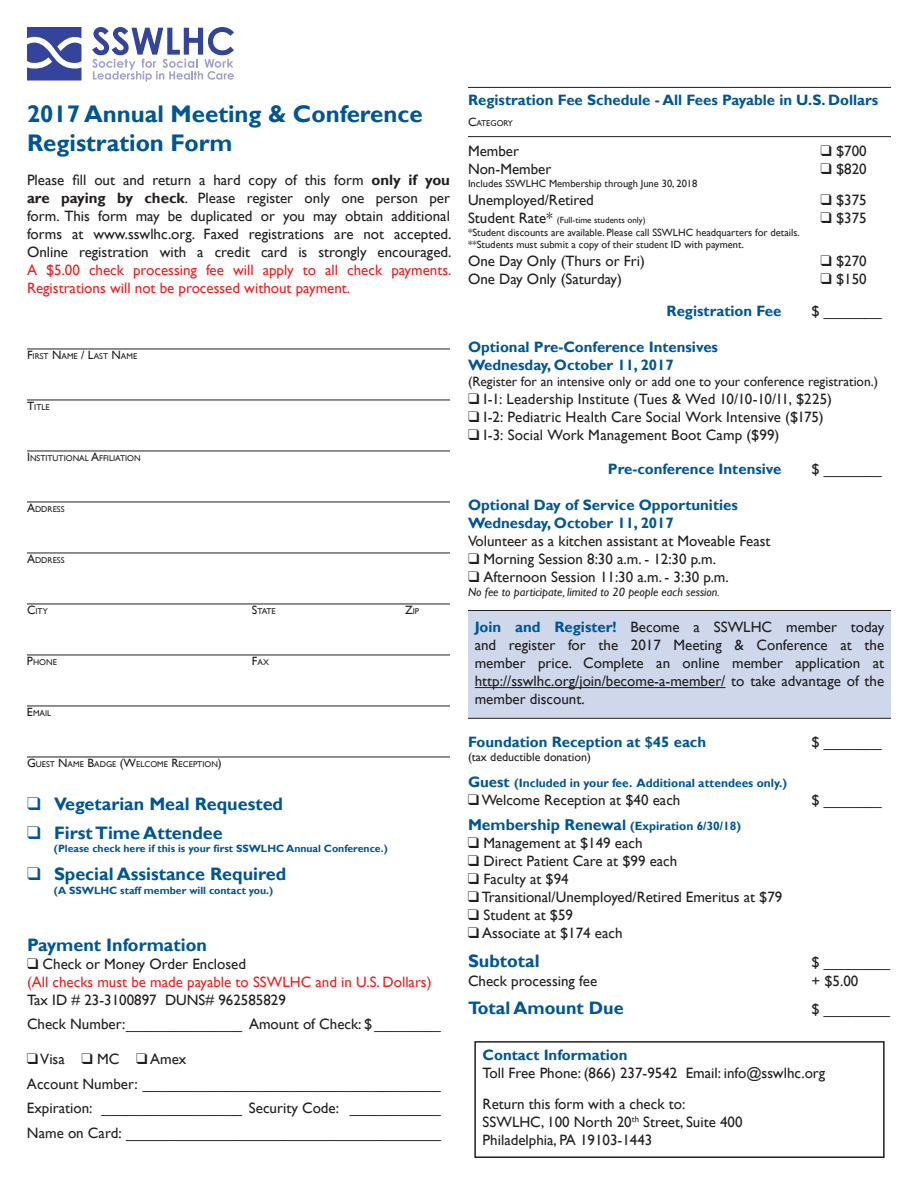
<style>
.page{position:relative;width:918px;height:1188px;background:#fff}
.page>*{position:absolute;margin:0;border:0;box-sizing:border-box;transform-origin:0 0}
.t1{font:700 24px/28.8px "Gill Sans";color:#005595}
.t2{font:700 18px "Gill Sans";color:#005595}
.t3{font:15px/18px "Gill Sans";color:#231f20}
.t4{font:700 15px/18px "Gill Sans";color:#005595}
.t5{font:15px/18px "Gill Sans";color:#ee1f23}
.t6{font:13.5px "Gill Sans";color:#231f20}
.t7{font:700 12px/25.7px "Gill Sans";color:#005595}
.t8{font:italic 12px "Gill Sans";color:#231f20}
.t9{font:10.5px/12.6px "Gill Sans";color:#231f20}
.t10{font:700 10.5px "Gill Sans";color:#005595}
.t11{font:9px "Gill Sans";color:#231f20}
.t12{font:8.4px "Gill Sans";color:#231f20}
.s1{font-weight:700}
.s2{font-size:12px}
.s3{color:#231f20}
.s4{font-size:15px}
.s5{font-weight:700;color:#005595}
.s6{font-weight:400;color:#231f20}
.s7{font-size:15.75px}
</style>
<div class="page">
<div style="left:468px;top:611px;width:423px;height:107px;background:#ced8ea"></div>
<hr style="left:27px;top:349px;width:423px;height:1px;background:#231f20">
<hr style="left:27px;top:400px;width:423px;height:1px;background:#231f20">
<hr style="left:27px;top:451px;width:423px;height:1px;background:#231f20">
<hr style="left:27px;top:502px;width:423px;height:1px;background:#231f20">
<hr style="left:27px;top:553px;width:423px;height:1px;background:#231f20">
<hr style="left:27px;top:604px;width:423px;height:1px;background:#231f20">
<hr style="left:27px;top:655px;width:423px;height:1px;background:#231f20">
<hr style="left:27px;top:706px;width:423px;height:1px;background:#231f20">
<hr style="left:27px;top:757px;width:423px;height:1px;background:#231f20">
<hr style="left:468px;top:87px;width:423px;height:1px;background:#231f20">
<hr style="left:468px;top:136px;width:423px;height:1px;background:#231f20">
<hr style="left:468px;top:610px;width:423px;height:1px;background:#231f20">
<hr style="left:475px;top:687px;width:251px;height:1px;background:#231f20">
<hr style="left:468px;top:718px;width:423px;height:1px;background:#231f20">
<svg style="left:27px;top:27px;width:54px;height:54px"></svg>
<svg style="left:92px;top:27px;width:142px;height:55px"></svg>
<div style="left:474px;top:1041px;width:411px;height:117px;border:2px solid #231f20"></div>
<h1 class="t1" style="left:27px;top:100px;width:397px">2017 Annual Meeting &amp; Conference<br>Registration Form</h1>
<p class="t3" style="left:27px;top:171px;width:426px;text-align:justify">Please fill out and return a hard copy of this form <span class="s1">only if you are paying by check</span>. Please register only one person per form. This form may be duplicated or you may obtain additional forms at www.sswlhc.org. Faxed registrations are not accepted.<br>Online registration with a credit card is strongly encouraged.</p>
<p class="t5" style="left:27px;top:261px;width:426px">A $5.00 check processing fee will apply to all check payments.<br>Registrations will not be processed without payment.</p>
<p class="t12" style="left:27px;top:351px;width:112px"><span class="s2">F</span>IRST <span class="s2">N</span>AME <span class="s2">/ L</span>AST <span class="s2">N</span>AME</p>
<p class="t12" style="left:27px;top:402px;width:24px"><span class="s2">T</span>ITLE</p>
<p class="t12" style="left:27px;top:453px;width:114px"><span class="s2">I</span> NSTITUTIONAL <span class="s2">A</span>FFILIATION</p>
<p class="t12" style="left:27px;top:504px;width:39px"><span class="s2">A</span>DDRESS</p>
<p class="t12" style="left:27px;top:555px;width:39px"><span class="s2">A</span>DDRESS</p>
<p class="t12" style="left:27px;top:606px;width:22px"><span class="s2">C</span>ITY</p>
<p class="t12" style="left:252px;top:606px;width:25px"><span class="s2">S</span> TATE</p>
<p class="t12" style="left:405px;top:606px;width:16px"><span class="s2">Z</span>IP</p>
<p class="t12" style="left:27px;top:657px;width:31px"><span class="s2">P</span>HONE</p>
<p class="t12" style="left:252px;top:657px;width:19px"><span class="s2">F</span>AX</p>
<p class="t12" style="left:27px;top:708px;width:25px"><span class="s2">E</span>MAIL</p>
<p class="t12" style="left:27px;top:759px;width:196px"><span class="s2">G</span>UEST <span class="s2">N</span>AME <span class="s2">B</span>ADGE <span class="s2">(W</span>ELCOME <span class="s2">R</span>ECEPTION<span class="s2">)</span></p>
<p class="t2" style="left:27px;top:793px;width:258px">❑ Vegetarian Meal Requested</p>
<p class="t2" style="left:27px;top:822px;width:197px">❑ First Time Attendee</p>
<p class="t10" style="left:54px;top:842px;width:335px">(Please check here if this is your first SSWLHC Annual Conference.)</p>
<p class="t2" style="left:27px;top:864px;width:261px">❑ Special Assistance Required</p>
<p class="t10" style="left:54px;top:884px;width:221px">(A SSWLHC staff member will contact you.)</p>
<p class="t2" style="left:27px;top:934px;width:181px">Payment Information</p>
<p class="t5" style="left:27px;top:955px;width:406px"><span class="s3">❑ Check or Money Order Enclosed<br></span>(All checks must be made payable to SSWLHC and in U.S. Dollars)</p>
<p class="t3" style="left:27px;top:988px;width:415px;line-height:24.8px">Tax ID # 23-3100897 DUNS# 962585829<br>Check Number:______________ Amount of Check: $ ________</p>
<p class="t3" style="left:27px;top:1047px;width:415px;line-height:24.8px">❑ Visa ❑ MC ❑ Amex<br>Account Number: ____________________________________ Expiration: _________________ Security Code: ___________ Name on Card: ______________________________________</p>
<p class="t4" style="left:468px;top:91px;width:412px">Registration Fee Schedule - All Fees Payable in U.S. Dollars</p>
<p class="t12" style="left:468px;top:118px;width:46px"><span class="s2">C</span>ATEGORY</p>
<p class="t3" style="left:468px;top:143px;width:53px">Member</p>
<p class="t3" style="left:820px;top:143px;width:48px">❑ $700</p>
<p class="t3" style="left:468px;top:161px;width:85px">Non-Member</p>
<p class="t3" style="left:820px;top:161px;width:48px">❑ $820</p>
<p class="t9" style="left:468px;top:177px;width:231px">Includes SSWLHC Membership through June 30, 2018</p>
<p class="t3" style="left:468px;top:191px;width:127px">Unemployed/Retired</p>
<p class="t3" style="left:820px;top:191px;width:48px">❑ $375</p>
<p class="t11" style="left:468px;top:215px;width:179px"><span class="s4">Student Rate*</span> (Full-time students only)</p>
<p class="t3" style="left:820px;top:209px;width:48px">❑ $375</p>
<p class="t9" style="left:468px;top:226px;width:333px">*Student discounts are available. Please call SSWLHC headquarters for details. **Students must submit a copy of their student ID with payment.</p>
<p class="t3" style="left:468px;top:252px;width:178px">One Day Only (Thurs or Fri)</p>
<p class="t3" style="left:820px;top:252px;width:48px">❑ $270</p>
<p class="t3" style="left:468px;top:270px;width:155px">One Day Only (Saturday)</p>
<p class="t3" style="left:820px;top:270px;width:48px">❑ $150</p>
<p class="t4" style="left:667px;top:302px;width:116px">Registration Fee</p>
<p class="t3" style="left:812px;top:302px;width:72px">$ _______</p>
<p class="t4" style="left:468px;top:338px;width:252px">Optional Pre-Conference Intensives<br>Wednesday, October 11, 2017</p>
<p class="t6" style="left:468px;top:373px;width:412px">(Register for an intensive only or add one to your conference registration.)</p>
<p class="t3" style="left:468px;top:390px;width:366px">❑ I-1: Leadership Institute (Tues &amp; Wed 10/10-10/11, $225)</p>
<p class="t3" style="left:468px;top:408px;width:357px">❑ I-2: Pediatric Health Care Social Work Intensive ($175)</p>
<p class="t3" style="left:468px;top:426px;width:313px">❑ I-3: Social Work Management Boot Camp ($99)</p>
<p class="t4" style="left:608px;top:460px;width:175px">Pre-conference Intensive</p>
<p class="t3" style="left:812px;top:460px;width:72px">$ _______</p>
<p class="t4" style="left:468px;top:496px;width:271px">Optional Day of Service Opportunities<br>Wednesday, October 11, 2017</p>
<p class="t3" style="left:468px;top:532px;width:304px">Volunteer as a kitchen assistant at Moveable Feast</p>
<p class="t3" style="left:468px;top:550px;width:249px">❑ Morning Session 8:30 a.m. - 12:30 p.m.</p>
<p class="t3" style="left:468px;top:568px;width:262px">❑ Afternoon Session 11:30 a.m. - 3:30 p.m.</p>
<p class="t8" style="left:468px;top:585px;width:253px">No fee to participate, limited to 20 people each session.</p>
<p class="t3" style="left:475px;top:619px;width:411px;text-align:justify"><span class="s5">Join and Register!</span> Become a SSWLHC member today and register for the 2017 Meeting &amp; Conference at the member price. Complete an online member application at http://sswlhc.org/join/become-a-member/ to take advantage of the member discount.</p>
<p class="t4" style="left:468px;top:733px;width:240px">Foundation Reception at $45 each</p>
<p class="t3" style="left:812px;top:733px;width:72px">$ _______</p>
<p class="t7" style="left:468px;top:745px;width:321px"><span class="s6">(tax deductible donation)<br></span><span class="s4">Guest</span> (Included in your fee. Additional attendees only.)</p>
<p class="t3" style="left:468px;top:791px;width:214px">❑ Welcome Reception at $40 each</p>
<p class="t3" style="left:811px;top:791px;width:72px">$ _______</p>
<p class="t7" style="left:468px;top:814px;width:275px"><span class="s7">Membership Renewa</span><span class="s4">l</span> (Expiration 6/30/18)</p>
<p class="t3" style="left:468px;top:835px;width:176px">❑ Management at $149 each</p>
<p class="t3" style="left:468px;top:853px;width:211px">❑ Direct Patient Care at $99 each</p>
<p class="t3" style="left:468px;top:871px;width:102px">❑ Faculty at $94</p>
<p class="t3" style="left:468px;top:889px;width:316px">❑ Transitional/Unemployed/Retired Emeritus at $79</p>
<p class="t3" style="left:468px;top:907px;width:107px">❑ Student at $59</p>
<p class="t3" style="left:468px;top:925px;width:156px">❑ Associate at $174 each</p>
<p class="t2" style="left:468px;top:950px;width:73px">Subtotal</p>
<p class="t3" style="left:812px;top:953px;width:80px">$ ________</p>
<p class="t3" style="left:468px;top:972px;width:131px">Check processing fee</p>
<p class="t3" style="left:812px;top:972px;width:48px">+ $5.00</p>
<p class="t2" style="left:468px;top:997px;width:157px">Total Amount Due</p>
<p class="t3" style="left:812px;top:1000px;width:80px">$ ________</p>
<p class="t4" style="left:483px;top:1046px;width:146px">Contact Information</p>
<p class="t3" style="left:483px;top:1057px;width:344px;line-height:31.5px">Toll Free Phone: (866) 237-9542 Email: info@sswlhc.org<br>Return this form with a check to:</p>
<p class="t3" style="left:483px;top:1113px;width:261px">SSWLHC, 100 North 20<sup>th</sup> Street, Suite 400<br>Philadelphia, PA 19103-1443</p>
</div>
